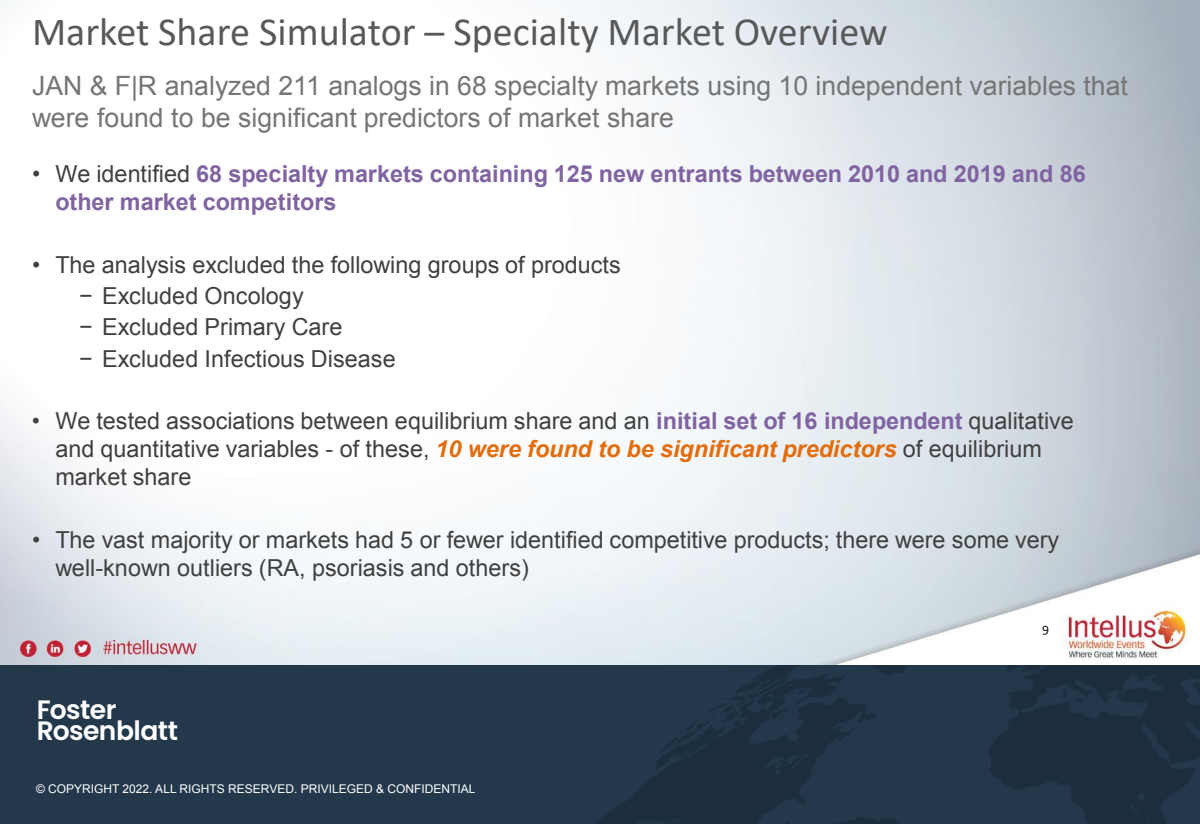
<style>
.page{position:relative;width:1200px;height:825px;background:#fff}
.page>*{position:absolute;margin:0;border:0;box-sizing:border-box;transform-origin:0 0}
.t1{font:40px "Calibri";color:#595959}
.t2{font:26.6px/32px "Arial";color:#757575}
.t3{font:600 26.6px/21.1px "Poppins";letter-spacing:-.02em;color:#fff}
.t4{font:23.4px/31.3px "Arial";color:#404040}
.t5{font:700 23.4px/28px "Arial";color:#8064a2}
.t6{font:13.4px "Corbel";color:#000}
.t7{font:12px "Arial";color:#fff}
.s1{font-weight:400;color:#404040}
.s2{font-weight:700;color:#8064a2}
.s3{font-weight:700;font-style:italic;color:#e46c0a}
</style>
<div class="page">
<img style="left:0;top:0;width:1200px;height:665px">
<img style="left:0;top:665px;width:1200px;height:159px">
<h1 class="t1" style="left:32px;top:4px;width:857px">Market Share Simulator – Specialty Market Overview</h1>
<p class="t2" style="left:32px;top:70px;width:1097px">JAN &amp; F|R analyzed 211 analogs in 68 specialty markets using 10 independent variables that were found to be significant predictors of market share</p>
<p class="t5" style="left:55px;top:160px;width:1032px;text-indent:-23px"><span class="s1">• We identified</span> 68 specialty markets containing 125 new entrants between 2010 and 2019 and 86 other market competitors</p>
<p class="t4" style="left:79px;top:249px;width:543px;text-indent:-47px">• The analysis excluded the following groups of products − Excluded Oncology<br>− Excluded Primary Care<br>− Excluded Infectious Disease</p>
<p class="t4" style="left:55px;top:407px;width:1020px;line-height:28px;text-indent:-23px">• We tested associations between equilibrium share and an <span class="s2">initial set of 16 independent</span> qualitative and quantitative variables - of these, <span class="s3">10 were found to be significant predictors</span> of equilibrium market share</p>
<p class="t4" style="left:55px;top:526px;width:1005px;line-height:28px;text-indent:-23px">• The vast majority or markets had 5 or fewer identified competitive products; there were some very well-known outliers (RA, psoriasis and others)</p>
<p class="t3" style="left:37px;top:701px;width:143px">Foster<br>Rosenblatt</p>
<p class="t7" style="left:36px;top:781px;width:441px">© COPYRIGHT 2022. ALL RIGHTS RESERVED. PRIVILEGED &amp; CONFIDENTIAL</p>
<p class="t6" style="left:1042px;top:619px;width:9px">9</p>
</div>
